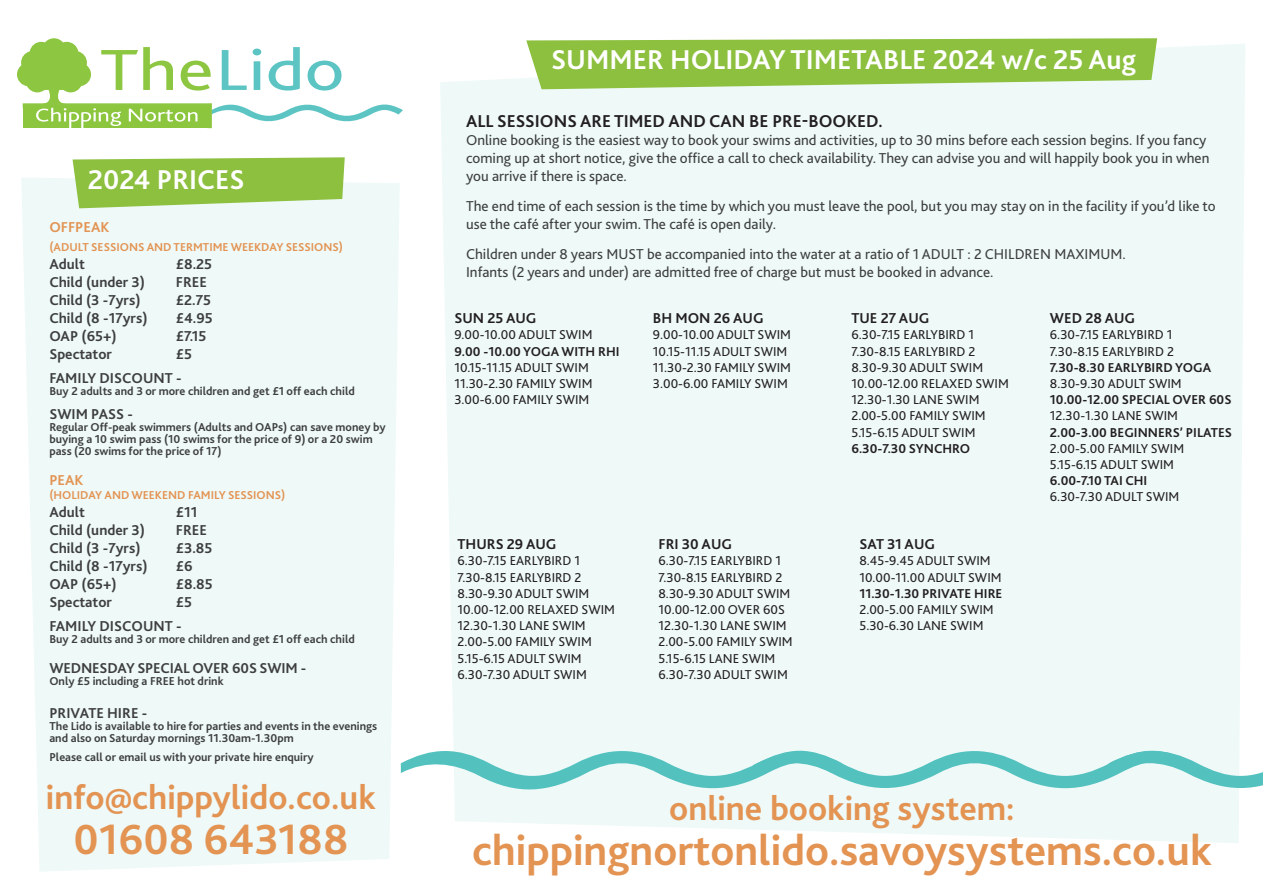
<style>
.page{position:relative;width:1263px;height:893px;background:#fff}
.page>*{position:absolute;margin:0;border:0;box-sizing:border-box;transform-origin:0 0}
.t1{font:700 44.25px "Bliss 2";color:#e39352}
.t2{font:700 35.4px "Bliss 2";color:#e39352}
.t3{font:700 28.5px "Bliss 2";color:#fff}
.t4{font:700 18px "Bliss 2";color:#231f20}
.t5{font:15px/18px "Bliss 2";color:#3e3e3f}
.t6{font:700 15px "Bliss 2";color:#3e3e3f}
.t7{font:700 15px "Bliss 2";color:#231f20}
.t8{font:700 15px "Bliss 2";color:#e39352}
.t9{font:13.5px "Bliss 2";color:#231f20}
.t10{font:700 13.5px "Bliss 2";color:#231f20}
.t11{font:700 12px/12px "Bliss 2";color:#3e3e3f}
.t12{font:700 12px "Bliss 2";color:#e39352}
</style>
<div class="page">
<svg style="left:401px;top:751px;width:862px;height:37px"></svg>
<div style="left:440px;top:44px;width:805px;height:799px;background:#eef9f8"></div>
<div style="left:21px;top:178px;width:379px;height:694px;background:#eef9f8"></div>
<svg style="left:73px;top:157px;width:272px;height:51px;background:#98c755"></svg>
<svg style="left:526px;top:38px;width:631px;height:51px;background:#98c755"></svg>
<svg style="left:17px;top:38px;width:386px;height:91px"></svg>
<p class="t3" style="left:88px;top:162px;width:158px">2024 PRICES</p>
<p class="t8" style="left:49px;top:218px;width:62px">OFFPEAK</p>
<p class="t12" style="left:49px;top:239px;width:295px">(ADULT SESSIONS AND TERMTIME WEEKDAY SESSIONS)</p>
<p class="t6" style="left:49px;top:254px;width:37px">Adult</p>
<p class="t6" style="left:176px;top:254px;width:38px">£8.25</p>
<p class="t6" style="left:49px;top:272px;width:97px">Child (under 3)</p>
<p class="t6" style="left:176px;top:272px;width:33px">FREE</p>
<p class="t6" style="left:49px;top:290px;width:93px">Child (3 -7yrs)</p>
<p class="t6" style="left:176px;top:290px;width:37px">£2.75</p>
<p class="t6" style="left:49px;top:308px;width:100px">Child (8 -17yrs)</p>
<p class="t6" style="left:176px;top:308px;width:38px">£4.95</p>
<p class="t6" style="left:49px;top:326px;width:69px">OAP (65+)</p>
<p class="t6" style="left:176px;top:326px;width:32px">£7.15</p>
<p class="t6" style="left:49px;top:344px;width:64px">Spectator</p>
<p class="t6" style="left:176px;top:344px;width:18px">£5</p>
<p class="t6" style="left:49px;top:368px;width:134px">FAMILY DISCOUNT -</p>
<p class="t11" style="left:49px;top:384px;width:307px">Buy 2 adults and 3 or more children and get £1 off each child</p>
<p class="t6" style="left:49px;top:404px;width:85px">SWIM PASS -</p>
<p class="t11" style="left:49px;top:420px;width:338px">Regular Off-peak swimmers (Adults and OAPs) can save money by buying a 10 swim pass (10 swims for the price of 9) or a 20 swim pass (20 swims for the price of 17)</p>
<p class="t8" style="left:49px;top:470px;width:36px">PEAK</p>
<p class="t12" style="left:49px;top:487px;width:238px">(HOLIDAY AND WEEKEND FAMILY SESSIONS)</p>
<p class="t6" style="left:49px;top:503px;width:37px">Adult</p>
<p class="t6" style="left:176px;top:503px;width:23px">£11</p>
<p class="t6" style="left:49px;top:521px;width:97px">Child (under 3)</p>
<p class="t6" style="left:176px;top:521px;width:33px">FREE</p>
<p class="t6" style="left:49px;top:539px;width:93px">Child (3 -7yrs)</p>
<p class="t6" style="left:176px;top:539px;width:38px">£3.85</p>
<p class="t6" style="left:49px;top:557px;width:100px">Child (8 -17yrs)</p>
<p class="t6" style="left:176px;top:557px;width:18px">£6</p>
<p class="t6" style="left:49px;top:575px;width:69px">OAP (65+)</p>
<p class="t6" style="left:176px;top:575px;width:38px">£8.85</p>
<p class="t6" style="left:49px;top:593px;width:64px">Spectator</p>
<p class="t6" style="left:176px;top:593px;width:18px">£5</p>
<p class="t6" style="left:49px;top:617px;width:134px">FAMILY DISCOUNT -</p>
<p class="t11" style="left:49px;top:633px;width:307px">Buy 2 adults and 3 or more children and get £1 off each child</p>
<p class="t6" style="left:49px;top:659px;width:259px">WEDNESDAY SPECIAL OVER 60S SWIM -</p>
<p class="t11" style="left:49px;top:675px;width:176px">Only £5 including a FREE hot drink</p>
<p class="t6" style="left:49px;top:704px;width:99px">PRIVATE HIRE -</p>
<p class="t11" style="left:49px;top:720px;width:329px">The Lido is available to hire for parties and events in the evenings and also on Saturday mornings 11.30am-1.30pm</p>
<p class="t11" style="left:49px;top:751px;width:266px">Please call or email us with your private hire enquiry</p>
<p class="t2" style="left:46px;top:776px;width:331px">info@chippylido.co.uk</p>
<p class="t1" style="left:73px;top:812px;width:276px">01608 643188</p>
<p class="t3" style="left:551px;top:42px;width:587px">SUMMER HOLIDAY TIMETABLE 2024 w/c 25 Aug</p>
<p class="t4" style="left:466px;top:110px;width:418px">ALL SESSIONS ARE TIMED AND CAN BE PRE-BOOKED.</p>
<p class="t5" style="left:466px;top:130px;width:745px">Online booking is the easiest way to book your swims and activities, up to 30 mins before each session begins. If you fancy coming up at short notice, give the office a call to check availability. They can advise you and will happily book you in when you arrive if there is space.</p>
<p class="t5" style="left:466px;top:196px;width:751px">The end time of each session is the time by which you must leave the pool, but you may stay on in the facility if you’d like to use the café after your swim. The café is open daily.</p>
<p class="t5" style="left:466px;top:244px;width:661px">Children under 8 years MUST be accompanied into the water at a ratio of 1 ADULT : 2 CHILDREN MAXIMUM.</p>
<p class="t5" style="left:466px;top:262px;width:529px">Infants (2 years and under) are admitted free of charge but must be booked in advance.</p>
<p class="t7" style="left:454px;top:309px;width:84px">SUN 25 AUG</p>
<p class="t9" style="left:454px;top:326px;width:140px">9.00-10.00 ADULT SWIM</p>
<p class="t10" style="left:454px;top:343px;width:167px">9.00 -10.00 YOGA WITH RHI</p>
<p class="t9" style="left:454px;top:359px;width:136px">10.15-11.15 ADULT SWIM</p>
<p class="t9" style="left:454px;top:375px;width:140px">11.30-2.30 FAMILY SWIM</p>
<p class="t9" style="left:454px;top:391px;width:136px">3.00-6.00 FAMILY SWIM</p>
<p class="t7" style="left:653px;top:309px;width:112px">BH MON 26 AUG</p>
<p class="t9" style="left:653px;top:326px;width:140px">9.00-10.00 ADULT SWIM</p>
<p class="t9" style="left:653px;top:343px;width:136px">10.15-11.15 ADULT SWIM</p>
<p class="t9" style="left:653px;top:359px;width:140px">11.30-2.30 FAMILY SWIM</p>
<p class="t9" style="left:653px;top:375px;width:136px">3.00-6.00 FAMILY SWIM</p>
<p class="t7" style="left:851px;top:309px;width:80px">TUE 27 AUG</p>
<p class="t9" style="left:851px;top:326px;width:124px">6.30-7.15 EARLYBIRD 1</p>
<p class="t9" style="left:851px;top:343px;width:126px">7.30-8.15 EARLYBIRD 2</p>
<p class="t9" style="left:851px;top:359px;width:133px">8.30-9.30 ADULT SWIM</p>
<p class="t9" style="left:851px;top:375px;width:159px">10.00-12.00 RELAXED SWIM</p>
<p class="t9" style="left:851px;top:391px;width:130px">12.30-1.30 LANE SWIM</p>
<p class="t9" style="left:851px;top:407px;width:136px">2.00-5.00 FAMILY SWIM</p>
<p class="t9" style="left:851px;top:424px;width:126px">5.15-6.15 ADULT SWIM</p>
<p class="t10" style="left:851px;top:440px;width:120px">6.30-7.30 SYNCHRO</p>
<p class="t7" style="left:1050px;top:309px;width:87px">WED 28 AUG</p>
<p class="t9" style="left:1050px;top:326px;width:124px">6.30-7.15 EARLYBIRD 1</p>
<p class="t9" style="left:1050px;top:343px;width:126px">7.30-8.15 EARLYBIRD 2</p>
<p class="t10" style="left:1050px;top:359px;width:163px">7.30-8.30 EARLYBIRD YOGA</p>
<p class="t9" style="left:1050px;top:375px;width:133px">8.30-9.30 ADULT SWIM</p>
<p class="t10" style="left:1050px;top:391px;width:183px">10.00-12.00 SPECIAL OVER 60S</p>
<p class="t9" style="left:1050px;top:407px;width:130px">12.30-1.30 LANE SWIM</p>
<p class="t10" style="left:1050px;top:424px;width:184px">2.00-3.00 BEGINNERS’ PILATES</p>
<p class="t9" style="left:1050px;top:440px;width:136px">2.00-5.00 FAMILY SWIM</p>
<p class="t9" style="left:1050px;top:456px;width:126px">5.15-6.15 ADULT SWIM</p>
<p class="t10" style="left:1050px;top:472px;width:99px">6.00-7.10 TAI CHI</p>
<p class="t9" style="left:1050px;top:488px;width:131px">6.30-7.30 ADULT SWIM</p>
<p class="t7" style="left:457px;top:535px;width:101px">THURS 29 AUG</p>
<p class="t9" style="left:457px;top:552px;width:124px">6.30-7.15 EARLYBIRD 1</p>
<p class="t9" style="left:457px;top:569px;width:126px">7.30-8.15 EARLYBIRD 2</p>
<p class="t9" style="left:457px;top:585px;width:133px">8.30-9.30 ADULT SWIM</p>
<p class="t9" style="left:457px;top:601px;width:159px">10.00-12.00 RELAXED SWIM</p>
<p class="t9" style="left:457px;top:617px;width:130px">12.30-1.30 LANE SWIM</p>
<p class="t9" style="left:457px;top:633px;width:136px">2.00-5.00 FAMILY SWIM</p>
<p class="t9" style="left:457px;top:650px;width:126px">5.15-6.15 ADULT SWIM</p>
<p class="t9" style="left:457px;top:666px;width:131px">6.30-7.30 ADULT SWIM</p>
<p class="t7" style="left:658px;top:535px;width:75px">FRI 30 AUG</p>
<p class="t9" style="left:658px;top:552px;width:124px">6.30-7.15 EARLYBIRD 1</p>
<p class="t9" style="left:658px;top:569px;width:126px">7.30-8.15 EARLYBIRD 2</p>
<p class="t9" style="left:658px;top:585px;width:133px">8.30-9.30 ADULT SWIM</p>
<p class="t9" style="left:658px;top:601px;width:128px">10.00-12.00 OVER 60S</p>
<p class="t9" style="left:658px;top:617px;width:130px">12.30-1.30 LANE SWIM</p>
<p class="t9" style="left:658px;top:633px;width:136px">2.00-5.00 FAMILY SWIM</p>
<p class="t9" style="left:658px;top:650px;width:118px">5.15-6.15 LANE SWIM</p>
<p class="t9" style="left:658px;top:666px;width:131px">6.30-7.30 ADULT SWIM</p>
<p class="t7" style="left:859px;top:535px;width:77px">SAT 31 AUG</p>
<p class="t9" style="left:859px;top:552px;width:133px">8.45-9.45 ADULT SWIM</p>
<p class="t9" style="left:859px;top:569px;width:144px">10.00-11.00 ADULT SWIM</p>
<p class="t10" style="left:859px;top:585px;width:144px">11.30-1.30 PRIVATE HIRE</p>
<p class="t9" style="left:859px;top:601px;width:136px">2.00-5.00 FAMILY SWIM</p>
<p class="t9" style="left:859px;top:617px;width:126px">5.30-6.30 LANE SWIM</p>
<p class="t2" style="left:669px;top:786px;width:347px">online booking system:</p>
<p class="t1" style="left:472px;top:823px;width:741px">chippingnortonlido.savoysystems.co.uk</p>
</div>
